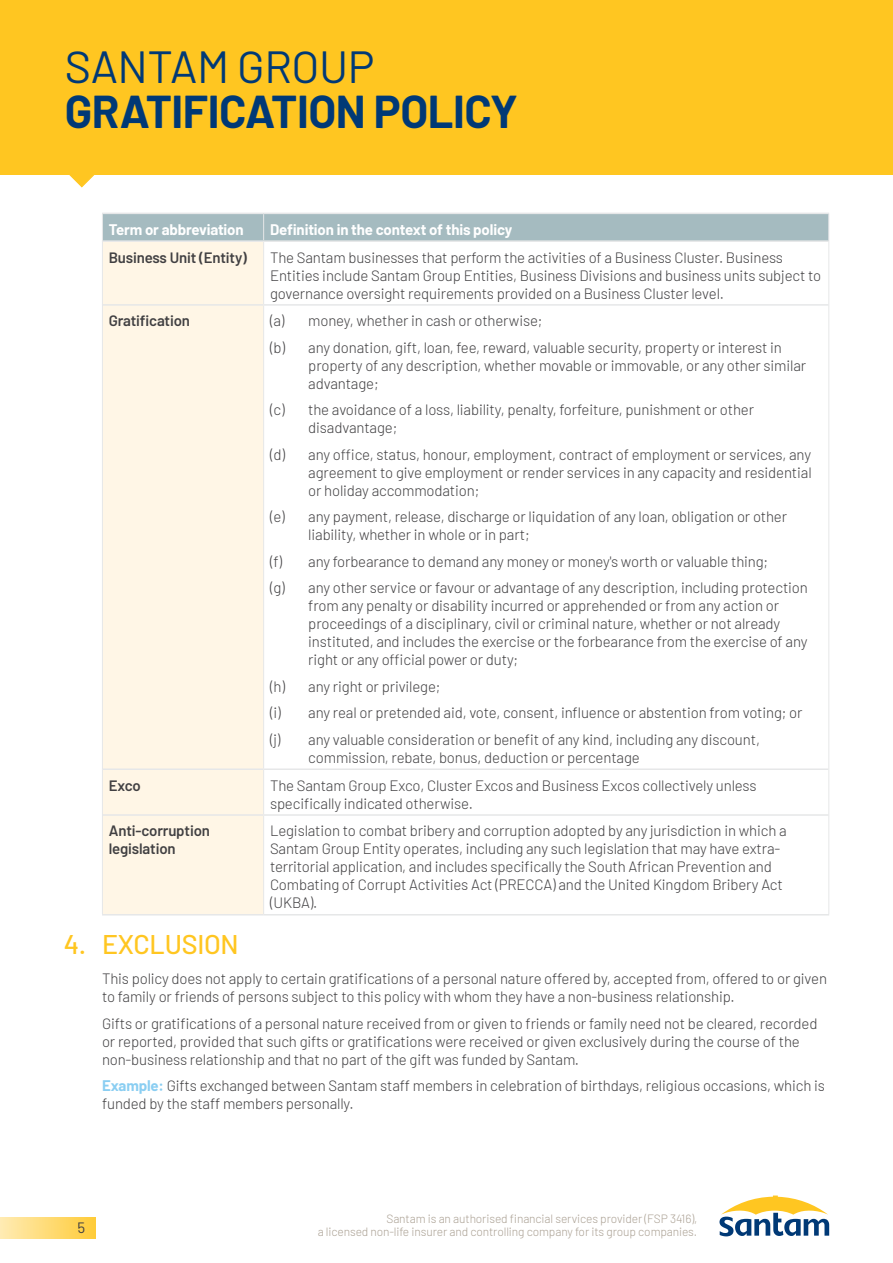
<style>
.page{position:relative;width:893px;height:1263px;background:#fff}
.page>*{position:absolute;margin:0;border:0;box-sizing:border-box;transform-origin:0 0}
.t1{font:700 45px "Barlow";letter-spacing:-.01em;color:#003976}
.t2{font:45px "Barlow";letter-spacing:-.01em;color:#003976}
.t3{font:500 27px "Barlow";letter-spacing:-.01em;color:#ffc621}
.t4{font:300 15px/18px "Barlow";letter-spacing:-.01em;color:#414042}
.t5{font:600 15px/18px "Barlow";letter-spacing:-.01em;color:#414042}
.t6{font:700 15px "Barlow";letter-spacing:-.01em;color:#fff}
.t7{font:15px "Barlow";color:#414042}
.t8{font:300 12px "Barlow";letter-spacing:-.01em;color:#aba194}
.s1{font-weight:700;color:#8acef2}
</style>
<div class="page">
<div style="left:0;top:0;width:893px;height:175px;background:#ffc621"></div>
<svg style="left:69px;top:175px;width:26px;height:13px"></svg>
<svg style="left:719px;top:1195px;width:110px;height:41px"></svg>
<div style="left:0;top:1217px;width:95px;height:21px;background:linear-gradient(to right,#ffebb4,#ffcc3a)"></div>
<div style="left:103px;top:242px;width:160px;height:672px;background:#fff6e6"></div>
<div style="left:102px;top:214px;width:727px;height:27px;background:#a5bbc0"></div>
<hr style="left:102px;top:241px;width:1px;height:64px;background:#e6e7e8">
<hr style="left:263px;top:242px;width:1px;height:62px;background:#e6e7e8">
<hr style="left:828px;top:241px;width:1px;height:64px;background:#e6e7e8">
<hr style="left:102px;top:305px;width:1px;height:464px;background:#e6e7e8">
<hr style="left:263px;top:306px;width:1px;height:462px;background:#e6e7e8">
<hr style="left:828px;top:305px;width:1px;height:464px;background:#e6e7e8">
<hr style="left:102px;top:769px;width:1px;height:46px;background:#e6e7e8">
<hr style="left:263px;top:770px;width:1px;height:44px;background:#e6e7e8">
<hr style="left:828px;top:769px;width:1px;height:46px;background:#e6e7e8">
<hr style="left:102px;top:815px;width:1px;height:99px;background:#e6e7e8">
<hr style="left:263px;top:816px;width:1px;height:98px;background:#e6e7e8">
<hr style="left:828px;top:815px;width:1px;height:99px;background:#e6e7e8">
<hr style="left:102px;top:213px;width:162px;height:1px;background:#e6e7e8">
<hr style="left:264px;top:213px;width:565px;height:1px;background:#e6e7e8">
<hr style="left:103px;top:240px;width:161px;height:2px;background:#e6e7e8">
<hr style="left:264px;top:240px;width:564px;height:2px;background:#e6e7e8">
<hr style="left:103px;top:304px;width:161px;height:2px;background:#e6e7e8">
<hr style="left:264px;top:304px;width:564px;height:2px;background:#e6e7e8">
<hr style="left:103px;top:768px;width:161px;height:2px;background:#e6e7e8">
<hr style="left:264px;top:768px;width:564px;height:2px;background:#e6e7e8">
<hr style="left:103px;top:814px;width:161px;height:2px;background:#e6e7e8">
<hr style="left:264px;top:814px;width:564px;height:2px;background:#e6e7e8">
<hr style="left:102px;top:914px;width:162px;height:1px;background:#e6e7e8">
<hr style="left:264px;top:914px;width:565px;height:1px;background:#e6e7e8">
<h1 class="t2" style="left:65px;top:34px;width:311px">SANTAM GROUP</h1>
<h1 class="t1" style="left:65px;top:78px;width:455px">GRATIFICATION POLICY</h1>
<p class="t6" style="left:109px;top:218px;width:136px">Term or abbreviation</p>
<p class="t6" style="left:270px;top:218px;width:244px">Definition in the context of this policy</p>
<p class="t5" style="left:109px;top:247px;width:140px">Business Unit (Entity)</p>
<p class="t4" style="left:270px;top:247px;width:553px">The Santam businesses that perform the activities of a Business Cluster. Business<br>Entities include Santam Group Entities, Business Divisions and business units subject to governance oversight requirements provided on a Business Cluster level.</p>
<p class="t5" style="left:109px;top:311px;width:83px">Gratification</p>
<p class="t4" style="left:270px;top:306px;width:513px;line-height:26.5px">(a) money, whether in cash or otherwise;<br>(b) any donation, gift, loan, fee, reward, valuable security, property or interest in</p>
<p class="t4" style="left:308px;top:355px;width:499px">property of any description, whether movable or immovable, or any other similar advantage;</p>
<p class="t4" style="left:308px;top:400px;width:447px;text-indent:-38px">(c) the avoidance of a loss, liability, penalty, forfeiture, punishment or other disadvantage;</p>
<p class="t4" style="left:308px;top:444px;width:505px;text-align:justify;text-indent:-38px">(d) any office, status, honour, employment, contract of employment or services, any agreement to give employment or render services in any capacity and residential or holiday accommodation;</p>
<p class="t4" style="left:308px;top:507px;width:480px;text-indent:-38px">(e) any payment, release, discharge or liquidation of any loan, obligation or other liability, whether in whole or in part;</p>
<p class="t4" style="left:270px;top:547px;width:539px;line-height:26.5px">(f) any forbearance to demand any money or money's worth or valuable thing;<br>(g) any other service or favour or advantage of any description, including protection</p>
<p class="t4" style="left:308px;top:596px;width:501px">from any penalty or disability incurred or apprehended or from any action or proceedings of a disciplinary, civil or criminal nature, whether or not already instituted, and includes the exercise or the forbearance from the exercise of any right or any official power or duty;</p>
<p class="t4" style="left:270px;top:672px;width:534px;line-height:26.5px">(h) any right or privilege;<br>(i) any real or pretended aid, vote, consent, influence or abstention from voting; or (j) any valuable consideration or benefit of any kind, including any discount,</p>
<p class="t4" style="left:308px;top:747px;width:333px">commission, rebate, bonus, deduction or percentage</p>
<p class="t5" style="left:109px;top:775px;width:33px">Exco</p>
<p class="t4" style="left:270px;top:775px;width:488px">The Santam Group Exco, Cluster Excos and Business Excos collectively unless specifically indicated otherwise.</p>
<p class="t5" style="left:109px;top:821px;width:103px">Anti-corruption legislation</p>
<p class="t4" style="left:270px;top:821px;width:518px">Legislation to combat bribery and corruption adopted by any jurisdiction in which a Santam Group Entity operates, including any such legislation that may have extra&shy;territorial application, and includes specifically the South African Prevention and Combating of Corrupt Activities Act (PRECCA) and the United Kingdom Bribery Act (UKBA).</p>
<h2 class="t3" style="left:64px;top:924px;width:177px">4. EXCLUSION</h2>
<p class="t4" style="left:102px;top:969px;width:726px">This policy does not apply to certain gratifications of a personal nature offered by, accepted from, offered to or given to family or friends of persons subject to this policy with whom they have a non-business relationship.</p>
<p class="t4" style="left:102px;top:1013px;width:717px">Gifts or gratifications of a personal nature received from or given to friends or family need not be cleared, recorded or reported, provided that such gifts or gratifications were received or given exclusively during the course of the non-business relationship and that no part of the gift was funded by Santam.</p>
<p class="t4" style="left:102px;top:1076px;width:724px"><span class="s1">Example:</span> Gifts exchanged between Santam staff members in celebration of birthdays, religious occasions, which is funded by the staff members personally.</p>
<p class="t8" style="left:386px;top:1210px;width:312px">Santam is an authorised financial services provider (FSP 3416),</p>
<p class="t7" style="left:77px;top:1217px;width:9px">5</p>
<p class="t8" style="left:318px;top:1223px;width:381px">a licensed non-life insurer and controlling company for its group companies.</p>
</div>
